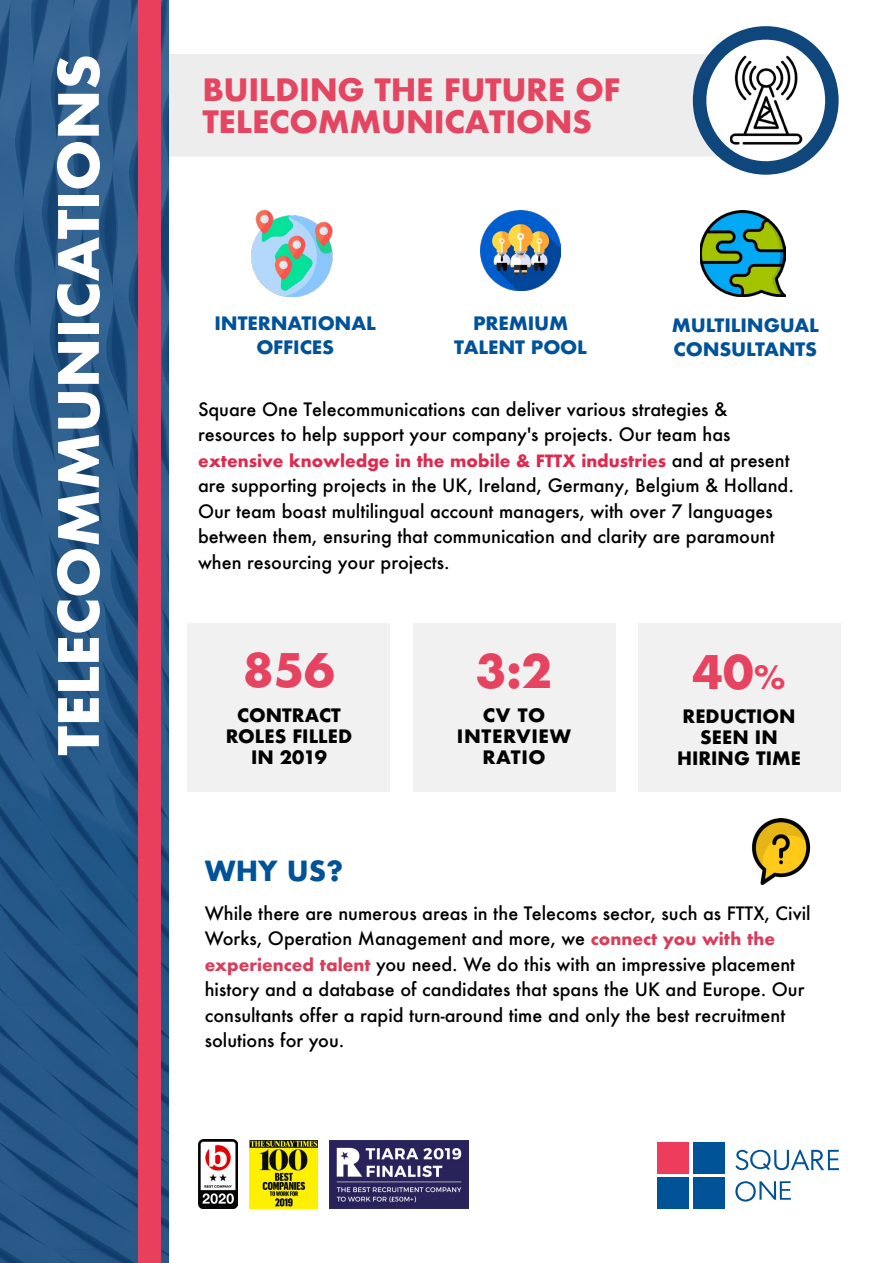
<style>
.page{position:relative;width:893px;height:1263px;background:#fff}
.page>*{position:absolute;margin:0;border:0;box-sizing:border-box;transform-origin:0 0}
.t1{font:700 54px "Futura";letter-spacing:-.01em;color:#fff}
.t2{font:700 45px "Futura";color:#e64360}
.t3{font:700 30px/31.5px "Futura";letter-spacing:-.01em;color:#e44662}
.t4{font:700 27px "Futura";color:#005299}
.t5{font:500 18px/25.5px "Futura";color:#000}
.t6{font:700 18px/24px "Futura";letter-spacing:-.01em;color:#005299;text-align:center}
.t7{font:700 18px/21px "Futura";color:#000;text-align:center}
.t8{font:700 18px/21px "Futura";letter-spacing:.03em;color:#000;text-align:center}
.t9{font:700 16.5px "Futura";color:#dd2a4e}
.s1{font-weight:500;font-size:18px;color:#000}
.s2{font-size:31.5px}
.s3{font-weight:700;font-size:16.5px;color:#d93d59}
</style>
<div class="page">
<div style="left:168px;top:54px;width:561px;height:103px;background:#ededed"></div>
<svg style="left:0;top:0;width:168px;height:1263px;background:#295786"></svg>
<div style="left:138px;top:0;width:22px;height:1263px;background:#e83f5c"></div>
<svg style="left:700px;top:33px;width:132px;height:135px"></svg>
<div style="left:693px;top:26px;width:146px;height:149px;border:14px solid #0f467c;border-radius:50%"></div>
<svg style="left:735px;top:1150px;width:104px;height:20px"></svg>
<svg style="left:735px;top:1181px;width:56px;height:20px"></svg>
<div style="left:658px;top:1142px;width:31px;height:32px;background:#ee3d5c"></div>
<div style="left:693px;top:1142px;width:31px;height:32px;background:#005397"></div>
<div style="left:658px;top:1177px;width:31px;height:32px;background:#005397"></div>
<div style="left:693px;top:1177px;width:31px;height:32px;background:#005397"></div>
<img style="left:198px;top:1140px;width:40px;height:69px">
<img style="left:250px;top:1140px;width:68px;height:68px">
<img style="left:329px;top:1140px;width:139px;height:68px">
<img style="left:752px;top:818px;width:59px;height:66px">
<img style="left:480px;top:210px;width:80px;height:80px">
<img style="left:701px;top:210px;width:85px;height:87px">
<img style="left:252px;top:210px;width:81px;height:87px">
<div style="left:638px;top:623px;width:202px;height:169px;background:#ececec"></div>
<div style="left:188px;top:623px;width:202px;height:169px;background:#ececec"></div>
<div style="left:413px;top:623px;width:202px;height:169px;background:#ececec"></div>
<img style="left:730px;top:55px;width:72px;height:90px">
<h1 class="t1" style="left:39px;top:756px;width:703px;rotate:-90deg">TELECOMMUNICATIONS</h1>
<h3 class="t3" style="left:202px;top:74px;width:420px">BUILDING THE FUTURE OF<br>TELECOMMUNICATIONS</h3>
<p class="t6" style="left:215px;top:311px;width:163px">INTERNATIONAL<br>OFFICES</p>
<p class="t6" style="left:454px;top:311px;width:135px">PREMIUM<br>TALENT POOL</p>
<p class="t6" style="left:672px;top:313px;width:149px;text-align:left">MULTILINGUAL<br>CONSULTANTS</p>
<p class="t5" style="left:198px;top:396px;width:534px">Square One Telecommunications can deliver various strategies &amp; resources to help support your company's projects. Our team has</p>
<p class="t9" style="left:198px;top:449px;width:593px">extensive knowledge in the mobile &amp; FTTX industries <span class="s1">and at present</span></p>
<p class="t5" style="left:198px;top:473px;width:597px">are supporting projects in the UK, Ireland, Germany, Belgium &amp; Holland.<br>Our team boast multilingual account managers, with over 7 languages between them, ensuring that communication and clarity are paramount when resourcing your projects.</p>
<h2 class="t2" style="left:243px;top:638px;width:93px">856</h2>
<h2 class="t2" style="left:692px;top:639px;width:95px">40<span class="s2">%</span></h2>
<p class="t7" style="left:226px;top:704px;width:128px">CONTRACT<br>ROLES FILLED<br>IN 2019</p>
<p class="t8" style="left:457px;top:705px;width:116px">CV TO<br>INTERVIEW<br>RATIO</p>
<h2 class="t2" style="left:476px;top:638px;width:78px">3:2</h2>
<p class="t7" style="left:677px;top:706px;width:125px">REDUCTION<br>SEEN IN<br>HIRING TIME</p>
<h3 class="t4" style="left:205px;top:851px;width:140px">WHY US?</h3>
<p class="t5" style="left:205px;top:900px;width:607px">While there are numerous areas in the Telecoms sector, such as FTTX, Civil Works, Operation Management and more, we <span class="s3">connect you with the experienced talent</span> you need. We do this with an impressive placement history and a database of candidates that spans the UK and Europe. Our consultants offer a rapid turn-around time and only the best recruitment solutions for you.</p>
</div>
